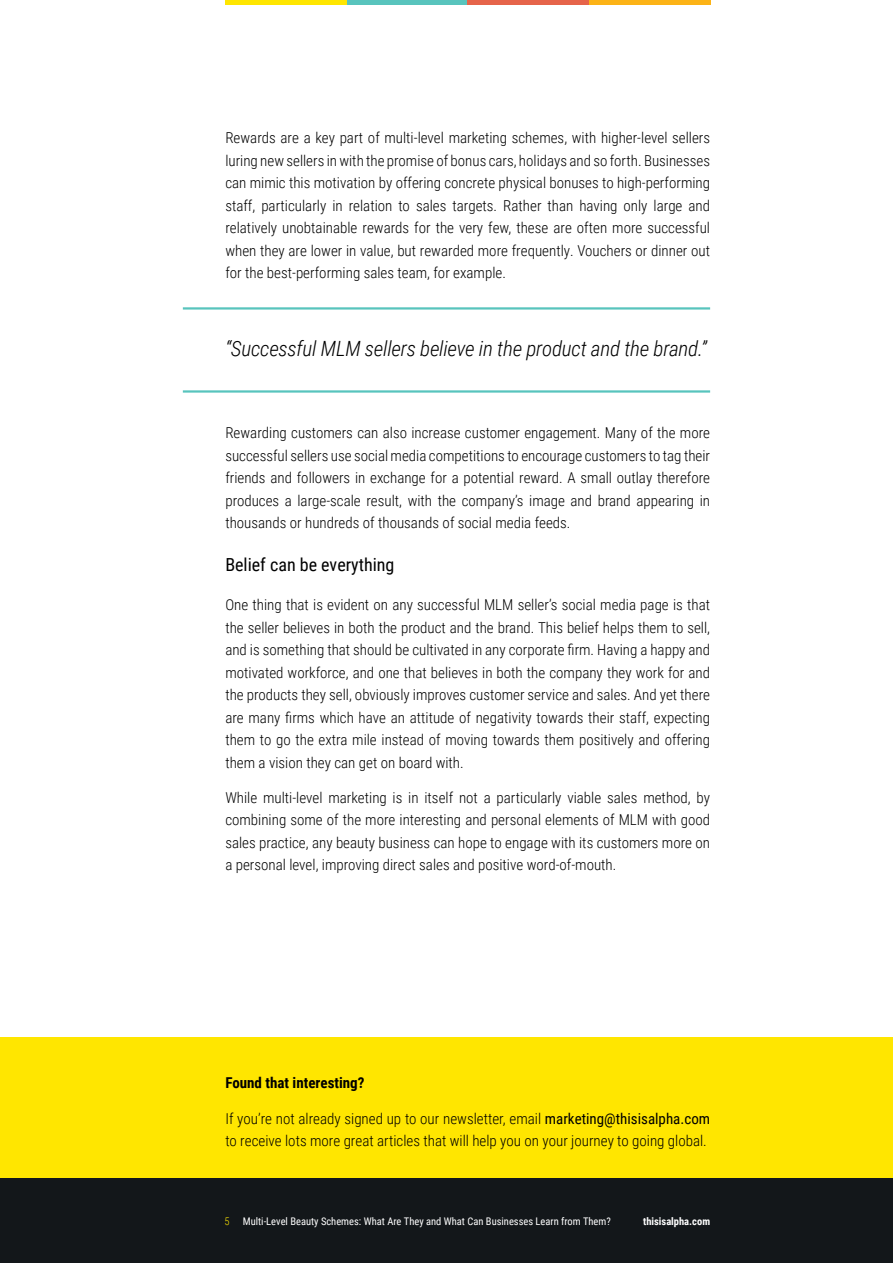
<style>
.page{position:relative;width:893px;height:1263px;background:#fff}
.page>*{position:absolute;margin:0;border:0;box-sizing:border-box;transform-origin:0 0}
.Inclusion_Italic{font:italic 300 21px "Roboto Condensed";letter-spacing:-.01em;color:#000}
.Subheading2{font:18px "Roboto Condensed";color:#000}
.Body{font:300 15px/22.5px "Roboto Condensed";color:#000;text-align:justify}
.Body-2{font:700 15px "Roboto Condensed";color:#000}
.t1{font:10.5px "Roboto Condensed";color:#fff}
.t2{font:700 10.5px "Roboto Condensed";color:#fff}
.t3{font:300 10.5px "Roboto Condensed";color:#ffe600}
.s1{font-weight:400}
</style>
<div class="page">
<hr style="left:183px;top:307px;width:527px;height:3px;background:#58c4bd">
<hr style="left:183px;top:390px;width:527px;height:3px;background:#58c4bd">
<div style="left:0;top:1178px;width:893px;height:85px;background:#13171a"></div>
<hr style="left:346px;top:0;width:122px;height:4px;background:#58c4bd">
<hr style="left:468px;top:0;width:121px;height:4px;background:#e6644a">
<hr style="left:225px;top:0;width:122px;height:4px;background:#ffe600">
<hr style="left:589px;top:0;width:121px;height:4px;background:#fcb316">
<div style="left:0;top:1037px;width:893px;height:141px;background:#ffe600"></div>
<p class="Body" style="left:225px;top:126px;width:486px">Rewards are a key part of multi-level marketing schemes, with higher-level sellers luring new sellers in with the promise of bonus cars, holidays and so forth. Businesses can mimic this motivation by offering concrete physical bonuses to high-performing staff, particularly in relation to sales targets. Rather than having only large and relatively unobtainable rewards for the very few, these are often more successful when they are lower in value, but rewarded more frequently. Vouchers or dinner out for the best-performing sales team, for example.</p>
<p class="Inclusion_Italic" style="left:225px;top:334px;width:483px">“Successful MLM sellers believe in the product and the brand.”</p>
<p class="Body" style="left:225px;top:421px;width:486px">Rewarding customers can also increase customer engagement. Many of the more successful sellers use social media competitions to encourage customers to tag their friends and followers in exchange for a potential reward. A small outlay therefore produces a large-scale result, with the company’s image and brand appearing in thousands or hundreds of thousands of social media feeds.</p>
<p class="Subheading2" style="left:225px;top:552px;width:171px">Belief can be everything</p>
<p class="Body" style="left:225px;top:593px;width:486px">One thing that is evident on any successful MLM seller’s social media page is that the seller believes in both the product and the brand. This belief helps them to sell, and is something that should be cultivated in any corporate firm. Having a happy and motivated workforce, and one that believes in both the company they work for and the products they sell, obviously improves customer service and sales. And yet there are many firms which have an attitude of negativity towards their staff, expecting them to go the extra mile instead of moving towards them positively and offering them a vision they can get on board with.</p>
<p class="Body" style="left:225px;top:786px;width:486px">While multi-level marketing is in itself not a particularly viable sales method, by combining some of the more interesting and personal elements of MLM with good sales practice, any beauty business can hope to engage with its customers more on a personal level, improving direct sales and positive word-of-mouth.</p>
<p class="Body-2" style="left:225px;top:1072px;width:141px">Found that interesting?</p>
<p class="Body" style="left:225px;top:1106px;width:486px">If you’re not already signed up to our newsletter, email <span class="s1">marketing@thisisalpha.com </span>to receive lots more great articles that will help you on your journey to going global.</p>
<p class="t3" style="left:225px;top:1214px;width:7px">5</p>
<p class="t1" style="left:243px;top:1214px;width:369px">Multi-Level Beauty Schemes: What Are They and What Can Businesses Learn from Them?</p>
<p class="t2" style="left:643px;top:1214px;width:69px">thisisalpha.com</p>
</div>
